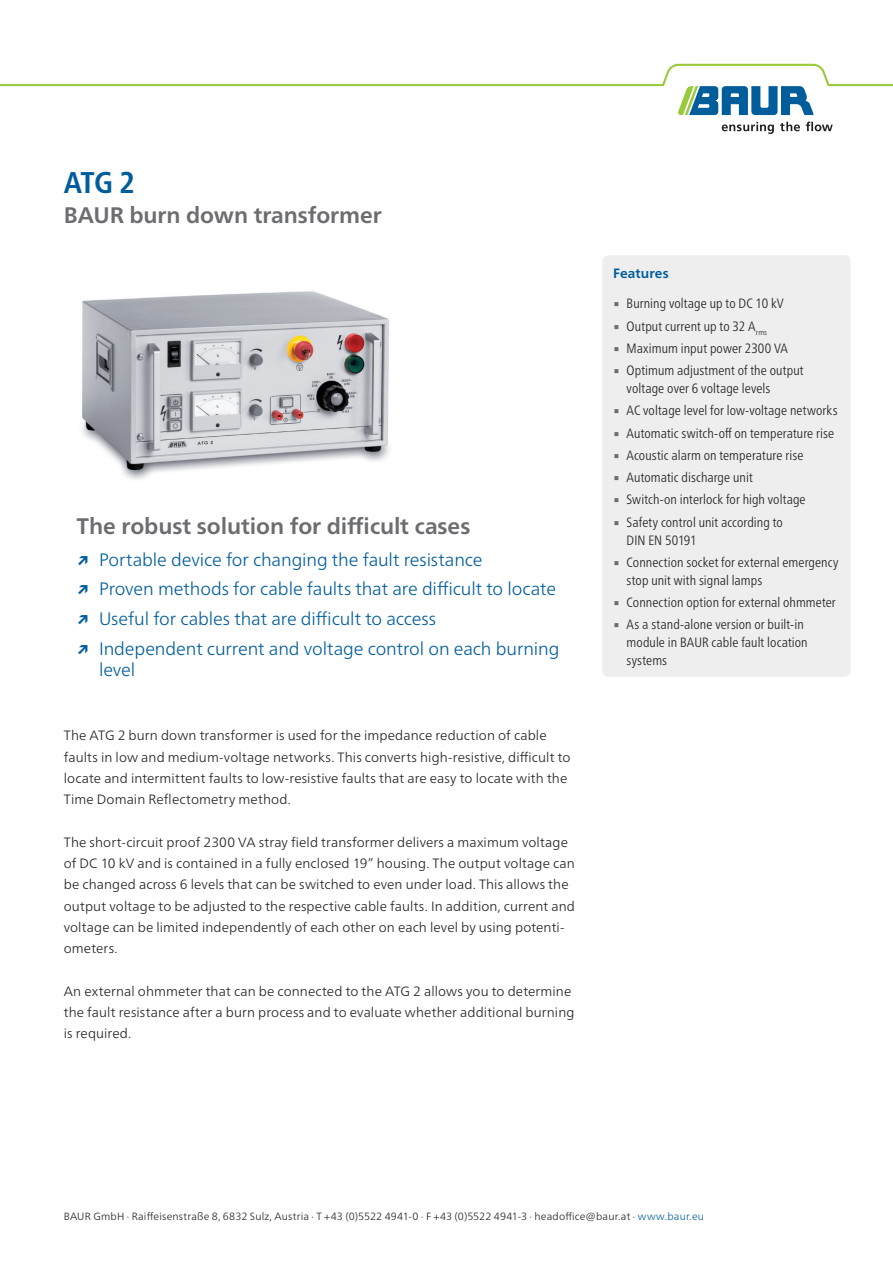
<style>
.page{position:relative;width:893px;height:1263px;background:#fff}
.page>*{position:absolute;margin:0;border:0;box-sizing:border-box;transform-origin:0 0}
.DB_-_Titel_Produktna{font:700 condensed 30px "Frutiger Neue LTW1 G";color:#005d9c}
.DB_-_Aufzählung_USP{font:700 22.5px "Frutiger Neue LTW1 G";letter-spacing:-.005em;color:#6c6d70}
.DB_-_Titel_Produktbe{font:700 22.5px "Frutiger Neue LTW1 G";letter-spacing:-.005em;color:#6c6d70}
.t1{font:300 18px/21.3px "Frutiger Neue LTW1 G";letter-spacing:-.005em;color:#005d9c}
.DB___Fließtext{font:300 13.5px/21.3px "Frutiger Neue LTW1 G";letter-spacing:.01em;color:#231f20}
.t2{font:300 condensed 13.5px/18px "Frutiger Neue LTW1 G";letter-spacing:.01em;color:#231f20}
.DB_-_Condensed_Übers{font:700 13.5px "Frutiger Neue LTW1 G";letter-spacing:.01em;color:#005d9c}
.DB_-_Fußnote{font:300 10.5px "Frutiger Neue LTW1 G";letter-spacing:.015em;color:#231f20}
.s1{font-weight:700}
.s2{font-family:"Lucida Sans Unicode";font-weight:400;font-stretch:normal;color:#6c6d70}
.s3{color:#005d9c}
</style>
<div class="page">
<svg style="left:722px;top:122px;width:52px;height:12px"></svg>
<svg style="left:780px;top:122px;width:20px;height:9px"></svg>
<svg style="left:806px;top:122px;width:27px;height:9px"></svg>
<svg style="left:0;top:64px;width:893px;height:51px"></svg>
<div style="left:602px;top:255px;width:248px;height:422px;background:#eeeeef;border-radius:6px"></div>
<img style="left:82px;top:291px;width:308px;height:189px">
<p class="DB_-_Titel_Produktna" style="left:64px;top:160px;width:73px">ATG 2</p>
<p class="DB_-_Titel_Produktbe" style="left:64px;top:199px;width:319px">BAUR burn down transformer</p>
<p class="DB_-_Aufzählung_USP" style="left:77px;top:510px;width:395px">The robust solution for difficult cases</p>
<p class="t1" style="left:77px;top:547px;width:407px"><span class="s1">↗</span> Portable device for changing the fault resistance</p>
<p class="t1" style="left:77px;top:577px;width:481px"><span class="s1">↗</span> Proven methods for cable faults that are difficult to locate</p>
<p class="t1" style="left:77px;top:607px;width:361px"><span class="s1">↗</span> Useful for cables that are difficult to access</p>
<p class="t1" style="left:99px;top:637px;width:462px;text-indent:-22px"><span class="s1">↗</span> Independent current and voltage control on each burning level</p>
<p class="DB___Fließtext" style="left:64px;top:724px;width:508px">The ATG 2 burn down transformer is used for the impedance reduction of cable faults in low and medium-voltage networks. This converts high-resistive, difficult to locate and intermittent faults to low-resistive faults that are easy to locate with the Time Domain Reflectometry method.</p>
<p class="DB___Fließtext" style="left:64px;top:830px;width:513px">The short-circuit proof 2300 VA stray field transformer delivers a maximum voltage of DC 10 kV and is contained in a fully enclosed 19” housing. The output voltage can be changed across 6 levels that can be switched to even under load. This allows the output voltage to be adjusted to the respective cable faults. In addition, current and voltage can be limited independently of each other on each level by using potenti&shy;ometers.</p>
<p class="DB___Fließtext" style="left:64px;top:979px;width:512px">An external ohmmeter that can be connected to the ATG 2 allows you to determine the fault resistance after a burn process and to evaluate whether additional burning is required.</p>
<p class="DB_-_Condensed_Übers" style="left:613px;top:263px;width:57px">Features</p>
<p class="t2" style="left:613px;top:294px;width:172px"><span class="s2">▪</span> Burning voltage up to DC 10 kV</p>
<p class="t2" style="left:613px;top:316px;width:155px"><span class="s2">▪</span> Output current up to 32 A<sub>rms</sub></p>
<p class="t2" style="left:613px;top:338px;width:177px"><span class="s2">▪</span> Maximum input power 2300 VA</p>
<p class="t2" style="left:627px;top:360px;width:179px;text-indent:-14px"><span class="s2">▪</span> Optimum adjustment of the output voltage over 6 voltage levels</p>
<p class="t2" style="left:613px;top:401px;width:226px"><span class="s2">▪</span> AC voltage level for low-voltage networks</p>
<p class="t2" style="left:613px;top:423px;width:223px"><span class="s2">▪</span> Automatic switch-off on temperature rise</p>
<p class="t2" style="left:613px;top:445px;width:192px"><span class="s2">▪</span> Acoustic alarm on temperature rise</p>
<p class="t2" style="left:613px;top:467px;width:141px"><span class="s2">▪</span> Automatic discharge unit</p>
<p class="t2" style="left:613px;top:490px;width:194px"><span class="s2">▪</span> Switch-on interlock for high voltage</p>
<p class="t2" style="left:627px;top:512px;width:158px;text-indent:-14px"><span class="s2">▪</span> Safety control unit according to<br>DIN EN 50191</p>
<p class="t2" style="left:627px;top:552px;width:213px;text-indent:-14px"><span class="s2">▪</span> Connection socket for external emergency stop unit with signal lamps</p>
<p class="t2" style="left:613px;top:592px;width:224px"><span class="s2">▪</span> Connection option for external ohmmeter</p>
<p class="t2" style="left:627px;top:615px;width:182px;text-indent:-14px"><span class="s2">▪</span> As a stand-alone version or built-in module in BAUR cable fault location systems</p>
<p class="DB_-_Fußnote" style="left:64px;top:1208px;width:642px">BAUR GmbH · Raiffeisenstraße 8, 6832 Sulz, Austria · T +43 (0)5522 4941-0 · F +43 (0)5522 4941-3 · headoffice@baur.at · <span class="s3">www.baur.eu</span></p>
</div>
